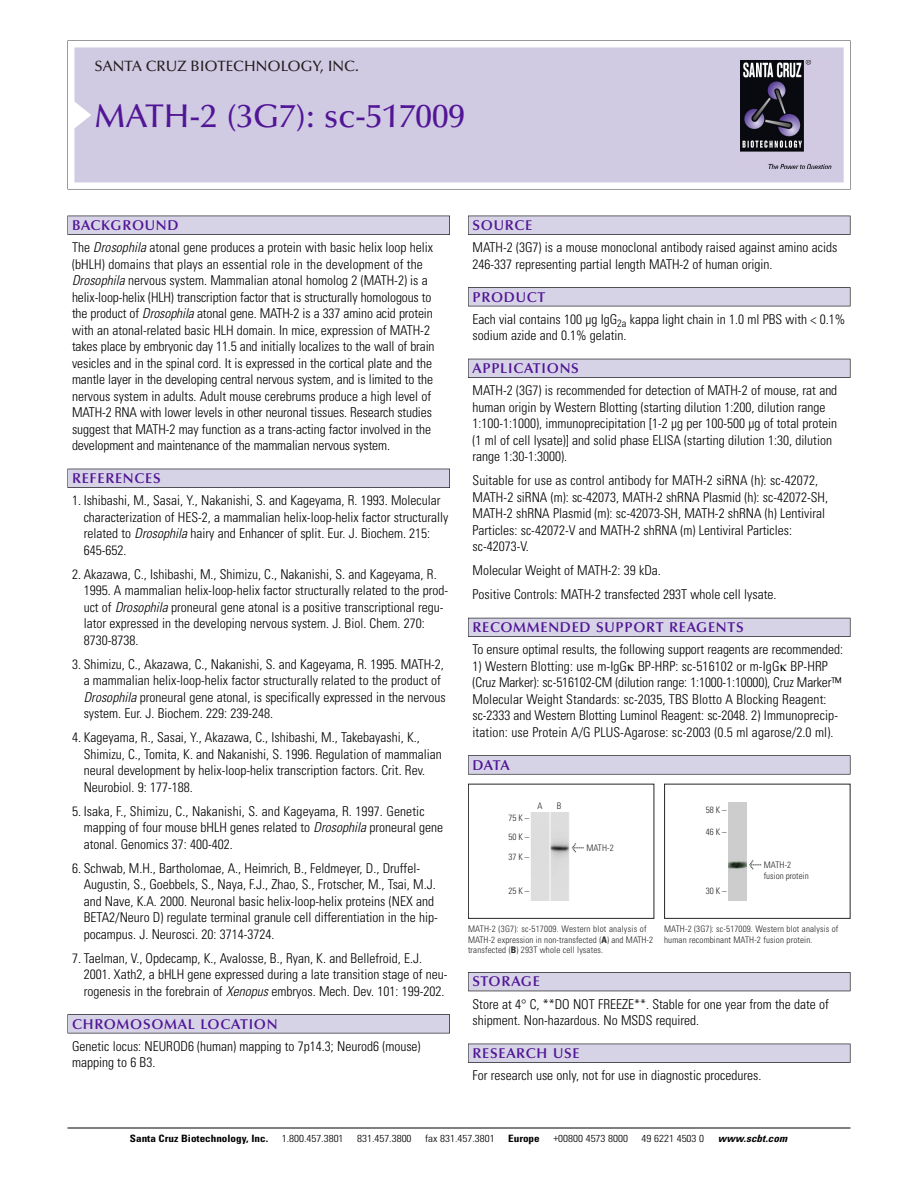
<style>
.page{position:relative;width:918px;height:1188px;background:#fff}
.page>*{position:absolute;margin:0;border:0;box-sizing:border-box;transform-origin:0 0}
.t1{font:500 33px "Optima";color:#511695}
.t2{font:500 15px "Optima";color:#231f20}
.t3{font:600 14.25px "Optima";letter-spacing:.05em;color:#511695}
.t4{font:300 condensed 13.5px/16.5px "Univers";color:#000}
.t5{font:300 condensed 10.2px "Univers";color:#000;scale:1.1 1}
.t6{font:700 condensed 10.2px "Univers";color:#000;scale:1.1 1}
.t7{font:italic 700 condensed 10.2px "Univers";letter-spacing:.005em;color:#000;scale:1.1 1}
.t8{font:9px/10.5px "Univers Condensed Light+IFPGDZ";letter-spacing:.015em;color:#272627}
.t9{font:9px/10.5px "Univers Condensed Light+BOMBDK";letter-spacing:.015em;color:#272627}
.s1{font-style:italic}
.s2{font-family:"Meta Plus Book Roman+JSQNVE";font-size:10.5px}
.s3{font-family:"Meta Plus Book Roman+MQZFXS";font-size:10.5px}
.s4{font-family:"Univers Condensed Bold+TISSLC"}
</style>
<div class="page">
<svg style="left:68px;top:40px;width:783px;height:149px"></svg>
<div style="left:74px;top:47px;width:770px;height:135px;background:#d1cae3"></div>
<img style="left:741px;top:60px;width:90px;height:108px">
<div style="left:68px;top:216px;width:382px;height:19px;background:#525155"></div>
<div style="left:68px;top:216px;width:381px;height:18px;background:#d7d3e7"></div>
<div style="left:68px;top:469px;width:382px;height:19px;background:#515055"></div>
<div style="left:68px;top:469px;width:381px;height:18px;background:#d7d3e7"></div>
<div style="left:68px;top:1014px;width:382px;height:19px;background:#545357"></div>
<div style="left:68px;top:1015px;width:381px;height:18px;background:#d7d3e7"></div>
<div style="left:468px;top:216px;width:382px;height:19px;background:#525155"></div>
<div style="left:468px;top:216px;width:382px;height:18px;background:#d7d3e7"></div>
<div style="left:468px;top:287px;width:382px;height:19px;background:#525155"></div>
<div style="left:468px;top:288px;width:382px;height:18px;background:#d7d3e7"></div>
<div style="left:468px;top:359px;width:382px;height:19px;background:#525158"></div>
<div style="left:468px;top:359px;width:382px;height:18px;background:#d7d3e7"></div>
<div style="left:468px;top:618px;width:382px;height:19px;background:#54535a"></div>
<div style="left:468px;top:618px;width:382px;height:18px;background:#d7d3e7"></div>
<svg style="left:468px;top:755px;width:382px;height:20px"></svg>
<div style="left:468px;top:756px;width:382px;height:18px;background:#d7d3e7"></div>
<div style="left:468px;top:972px;width:382px;height:19px;background:#525158"></div>
<div style="left:468px;top:973px;width:382px;height:18px;background:#d7d3e7"></div>
<div style="left:468px;top:1044px;width:382px;height:19px;background:#525155"></div>
<div style="left:468px;top:1044px;width:382px;height:18px;background:#d7d3e7"></div>
<hr style="left:68px;top:1128px;width:782px;height:1px;background:#000">
<div style="left:468px;top:784px;width:186px;height:135px;border:1px solid #272627"></div>
<img style="left:531px;top:813px;width:38px;height:87px">
<div style="left:664px;top:784px;width:186px;height:135px;border:1px solid #272627"></div>
<img style="left:728px;top:802px;width:19px;height:99px">
<p class="t2" style="left:94px;top:61px;width:266px">SANTA CRUZ BIOTECHNOLOGY, INC.</p>
<h1 class="t1" style="left:94px;top:103px;width:372px">MATH-2 (3G7): sc-517009</h1>
<p class="t3" style="left:72px;top:219px;width:108px">BACKGROUND</p>
<p class="t4" style="left:72px;top:240px;width:364px">The <span class="s1">Drosophila</span> atonal gene produces a protein with basic helix loop helix (bHLH) domains that plays an essential role in the development of the <span class="s1">Drosophila</span> nervous system. Mammalian atonal homolog 2 (MATH-2) is a helix-loop-helix (HLH) transcription factor that is structurally homologous to the product of <span class="s1">Drosophila</span> atonal gene. MATH-2 is a 337 amino acid protein with an atonal-related basic HLH domain. In mice, expression of MATH-2 takes place by embryonic day 11.5 and initially localizes to the wall of brain vesicles and in the spinal cord. It is expressed in the cortical plate and the mantle layer in the developing central nervous system, and is limited to the nervous system in adults. Adult mouse cerebrums produce a high level of MATH-2 RNA with lower levels in other neuronal tissues. Research studies suggest that MATH-2 may function as a trans-acting factor involved in the development and maintenance of the mammalian nervous system.</p>
<p class="t3" style="left:72px;top:473px;width:90px">REFERENCES</p>
<p class="t4" style="left:84px;top:493px;width:366px;text-indent:-12px">1. Ishibashi, M., Sasai, Y., Nakanishi, S. and Kageyama, R. 1993. Molecular characterization of HES-2, a mammalian helix-loop-helix factor structurally related to <span class="s1">Drosophila</span> hairy and Enhancer of split. Eur. J. Biochem. 215:<br>645-652.</p>
<p class="t4" style="left:84px;top:567px;width:366px;text-indent:-12px">2. Akazawa, C., Ishibashi, M., Shimizu, C., Nakanishi, S. and Kageyama, R.<br>1995. A mammalian helix-loop-helix factor structurally related to the prod&shy;uct of <span class="s1">Drosophila</span> proneural gene atonal is a positive transcriptional regu&shy;lator expressed in the developing nervous system. J. Biol. Chem. 270:<br>8730-8738.</p>
<p class="t4" style="left:84px;top:657px;width:363px;text-indent:-12px">3. Shimizu, C., Akazawa, C., Nakanishi, S. and Kageyama, R. 1995. MATH-2, a mammalian helix-loop-helix factor structurally related to the product of <span class="s1">Drosophila</span> proneural gene atonal, is specifically expressed in the nervous system. Eur. J. Biochem. 229: 239-248.</p>
<p class="t4" style="left:84px;top:730px;width:359px;text-indent:-12px">4. Kageyama, R., Sasai, Y., Akazawa, C., Ishibashi, M., Takebayashi, K., Shimizu, C., Tomita, K. and Nakanishi, S. 1996. Regulation of mammalian neural development by helix-loop-helix transcription factors. Crit. Rev.<br>Neurobiol. 9: 177-188.</p>
<p class="t4" style="left:84px;top:804px;width:361px;text-indent:-12px">5. Isaka, F., Shimizu, C., Nakanishi, S. and Kageyama, R. 1997. Genetic mapping of four mouse bHLH genes related to <span class="s1">Drosophila</span> proneural gene atonal. Genomics 37: 400-402.</p>
<p class="t4" style="left:84px;top:861px;width:356px;text-indent:-12px">6. Schwab, M.H., Bartholomae, A., Heimrich, B., Feldmeyer, D., Druffel-Augustin, S., Goebbels, S., Naya, F.J., Zhao, S., Frotscher, M., Tsai, M.J. and Nave, K.A. 2000. Neuronal basic helix-loop-helix proteins (NEX and BETA2/Neuro D) regulate terminal granule cell differentiation in the hip&shy;pocampus. J. Neurosci. 20: 3714-3724.</p>
<p class="t4" style="left:84px;top:951px;width:365px;text-indent:-12px">7. Taelman, V., Opdecamp, K., Avalosse, B., Ryan, K. and Bellefroid, E.J.<br>2001. Xath2, a bHLH gene expressed during a late transition stage of neu&shy;rogenesis in the forebrain of <span class="s1">Xenopus</span> embryos. Mech. Dev. 101: 199-202.</p>
<p class="t3" style="left:72px;top:1018px;width:207px">CHROMOSOMAL LOCATION</p>
<p class="t4" style="left:72px;top:1039px;width:350px">Genetic locus: NEUROD6 (human) mapping to 7p14.3; Neurod6 (mouse) mapping to 6 B3.</p>
<p class="t3" style="left:473px;top:219px;width:61px">SOURCE</p>
<p class="t4" style="left:473px;top:240px;width:366px">MATH-2 (3G7) is a mouse monoclonal antibody raised against amino acids<br>246-337 representing partial length MATH-2 of human origin.</p>
<p class="t3" style="left:473px;top:291px;width:74px">PRODUCT</p>
<p class="t4" style="left:473px;top:312px;width:374px">Each vial contains 100 µg IgG<sub>2a</sub> kappa light chain in 1.0 ml PBS with &lt; 0.1% sodium azide and 0.1% gelatin.</p>
<p class="t3" style="left:473px;top:363px;width:108px">APPLICATIONS</p>
<p class="t4" style="left:473px;top:383px;width:366px">MATH-2 (3G7) is recommended for detection of MATH-2 of mouse, rat and human origin by Western Blotting (starting dilution 1:200, dilution range 1:100-1:1000), immunoprecipitation [1-2 µg per 100-500 µg of total protein (1 ml of cell lysate)] and solid phase ELISA (starting dilution 1:30, dilution range 1:30-1:3000).</p>
<p class="t4" style="left:473px;top:473px;width:357px">Suitable for use as control antibody for MATH-2 siRNA (h): sc-42072, MATH-2 siRNA (m): sc-42073, MATH-2 shRNA Plasmid (h): sc-42072-SH, MATH-2 shRNA Plasmid (m): sc-42073-SH, MATH-2 shRNA (h) Lentiviral Particles: sc-42072-V and MATH-2 shRNA (m) Lentiviral Particles: sc-42073-V.</p>
<p class="t4" style="left:473px;top:560px;width:305px;line-height:24px">Molecular Weight of MATH-2: 39 kDa.<br>Positive Controls: MATH-2 transfected 293T whole cell lysate.</p>
<p class="t3" style="left:473px;top:622px;width:273px">RECOMMENDED SUPPORT REAGENTS</p>
<p class="t4" style="left:473px;top:642px;width:372px">To ensure optimal results, the following support reagents are recommended:</p>
<p class="t4" style="left:473px;top:659px;width:370px">1) Western Blotting: use m-IgG BP-HRP: sc-516102 or m-IgG BP-HRP (Cruz Marker): sc-516102-CM (dilution range: 1:1000-1:10000), Cruz Marker™ Molecular Weight Standards: sc-2035, TBS Blotto A Blocking Reagent: sc-2333 and Western Blotting Luminol Reagent: sc-2048. 2) Immunoprecip&shy;itation: use Protein A/G PLUS-Agarose: sc-2003 (0.5 ml agarose/2.0 ml).</p>
<p class="t3" style="left:473px;top:759px;width:39px">DATA</p>
<p class="t8" style="left:508px;top:809px;width:22px;line-height:19.2px">75K–<br>50K–</p>
<p class="t8" style="left:508px;top:852px;width:22px">37K–</p>
<p class="t8" style="left:508px;top:887px;width:22px">25K–</p>
<p class="t8" style="left:537px;top:801px;width:7px">A</p>
<p class="t8" style="left:557px;top:801px;width:6px">B</p>
<p class="t8" style="left:572px;top:843px;width:43px"><span class="s2">&lt;</span> MATH-2</p>
<p class="t9" style="left:706px;top:805px;width:22px">58K–</p>
<p class="t9" style="left:706px;top:827px;width:22px">46K–</p>
<p class="t9" style="left:706px;top:886px;width:22px">30K–</p>
<p class="t9" style="left:764px;top:860px;width:46px;text-indent:-15px"><span class="s3">&lt;</span> MATH-2 fusion protein</p>
<p class="t8" style="left:468px;top:925px;width:187px">MATH-2 (3G7): sc-517009. Western blot analysis of<br>MATH-2 expression in non-transfected (<span class="s4">A</span>) and MATH-2 transfected (<span class="s4">B</span>) 293T whole cell lysates.</p>
<p class="t9" style="left:664px;top:925px;width:176px">MATH-2 (3G7): sc-517009. Western blot analysis of human recombinant MATH-2 fusion protein.</p>
<p class="t3" style="left:473px;top:976px;width:69px">STORAGE</p>
<p class="t4" style="left:473px;top:997px;width:358px">Store at 4° C, **DO NOT FREEZE**. Stable for one year from the date of shipment. Non-hazardous. No MSDS required.</p>
<p class="t3" style="left:473px;top:1047px;width:109px">RESEARCH USE</p>
<p class="t4" style="left:473px;top:1068px;width:290px">For research use only, not for use in diagnostic procedures.</p>
<p class="t6" style="left:130px;top:1135px;width:127px">Santa Cruz Biotechnology, Inc.</p>
<p class="t5" style="left:282px;top:1135px;width:58px">1.800.457.3801</p>
<p class="t5" style="left:357px;top:1135px;width:51px">831.457.3800</p>
<p class="t5" style="left:425px;top:1135px;width:65px">fax 831.457.3801</p>
<p class="t6" style="left:508px;top:1135px;width:30px">Europe</p>
<p class="t5" style="left:553px;top:1135px;width:69px">+00800 4573 8000</p>
<p class="t5" style="left:642px;top:1135px;width:58px">49 6221 4503 0</p>
<p class="t7" style="left:718px;top:1135px;width:64px">www.scbt.com</p>
</div>
